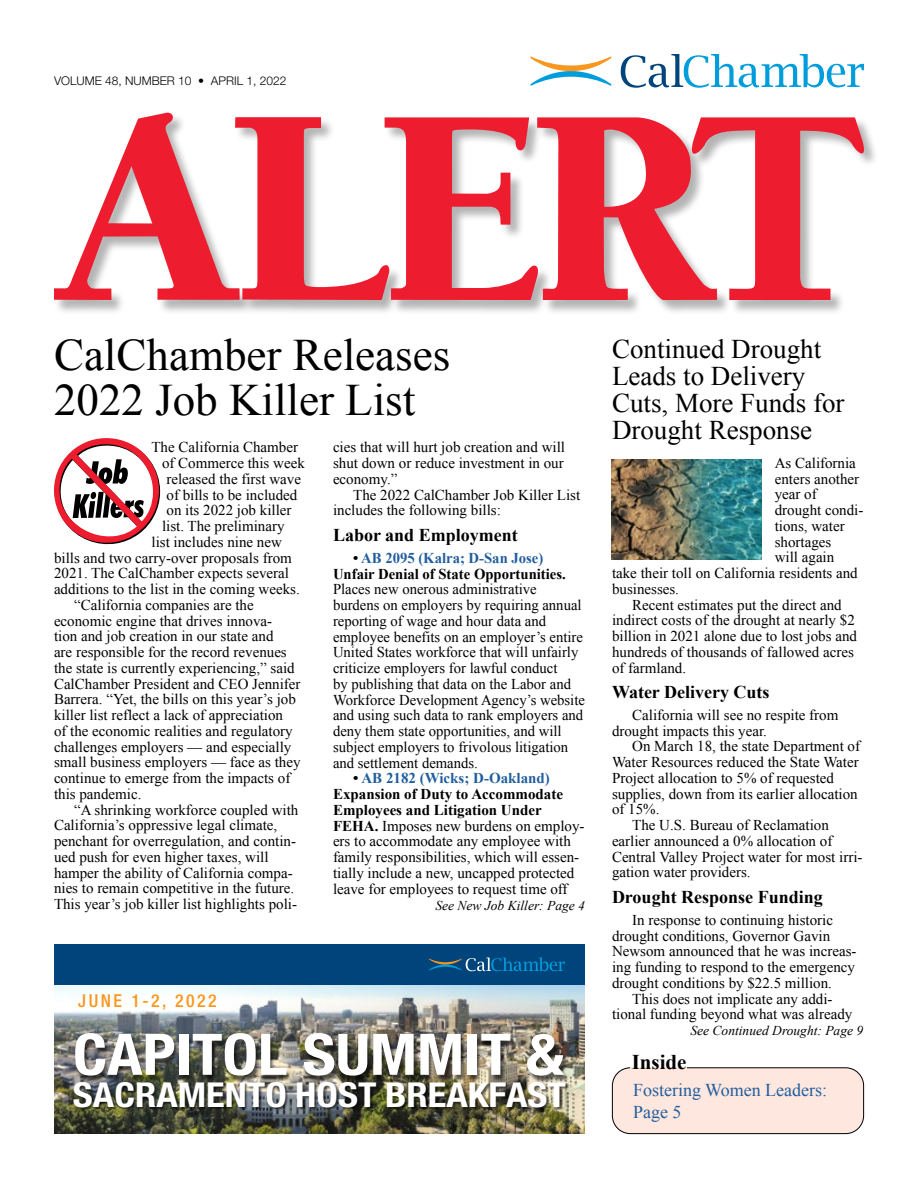
<style>
.page{position:relative;width:918px;height:1188px;background:#fff}
.page>*{position:absolute;margin:0;border:0;box-sizing:border-box;transform-origin:0 0}
.t1{font:700 condensed 57.3px "Helvetica Neue";color:#fff;scale:1.11 1}
.t2{font:45px/45px "Times New Roman";color:#000}
.t3{font:700 condensed 34.35px "Helvetica Neue";color:#fff;scale:1.12 1}
.t4{font:27px/27px "Times New Roman";color:#000}
.t5{font:700 21px "Times New Roman";color:#000}
.t6{font:700 18px "Times New Roman";color:#000}
.t7{font:18px/21.6px "Times New Roman";color:#215e9e}
.t8{font:500 condensed 17.85px "Helvetica Neue";letter-spacing:.14em;color:#f8971d}
.t9{font:15px/15.8px "Times New Roman";color:#000}
.t10{font:700 15px/15.8px "Times New Roman";color:#000;text-align:center}
.t11{font:italic 13.5px "Times New Roman";color:#000}
.t12{font:300 12px "Helvetica Neue";color:#000}
.s1{color:#215e9e}
.s2{font-weight:700}
.s3{font-weight:700;color:#215e9e}
</style>
<div class="page">
<svg style="left:530px;top:56px;width:82px;height:30px"></svg>
<svg style="left:621px;top:54px;width:243px;height:34px"></svg>
<div style="left:54px;top:113px;width:824px;height:202px;background:#000;opacity:.3"></div>
<svg style="left:54px;top:112px;width:814px;height:188px"></svg>
<div style="left:612px;top:1068px;width:252px;height:66px;background:#fee7de;border-radius:18px"></div>
<div style="left:612px;top:1067px;width:252px;height:67px;border:1px solid #000;border-radius:18px"></div>
<hr style="left:630px;top:1067px;width:57px;height:2px;background:#fee7de">
<svg style="left:54px;top:438px;width:106px;height:106px"></svg>
<img style="left:611px;top:459px;width:150px;height:101px">
<img style="left:54px;top:985px;width:531px;height:148px">
<div style="left:54px;top:944px;width:531px;height:41px;background:#00447c"></div>
<div style="left:76px;top:1034px;width:495px;height:50px;background:#000;opacity:.61"></div>
<div style="left:74px;top:1082px;width:495px;height:28px;background:#000;opacity:.61"></div>
<svg style="left:429px;top:958px;width:136px;height:13px"></svg>
<p class="t12" style="left:54px;top:73px;width:234px">VOLUME 48, NUMBER 10 • APRIL 1, 2022</p>
<h2 class="t2" style="left:54px;top:332px;width:398px">CalChamber Releases<br>2022 Job Killer List</h2>
<p class="t9" style="left:152px;top:439px;width:148px">The California Chamber</p>
<p class="t9" style="left:162px;top:455px;width:144px">of Commerce this week</p>
<p class="t9" style="left:166px;top:471px;width:136px">released the first wave</p>
<p class="t9" style="left:166px;top:487px;width:132px">of bills to be included</p>
<p class="t9" style="left:166px;top:502px;width:127px">on its 2022 job killer</p>
<p class="t9" style="left:162px;top:518px;width:124px">list. The preliminary</p>
<p class="t9" style="left:152px;top:534px;width:132px">list includes nine new</p>
<p class="t9" style="left:54px;top:550px;width:239px">bills and two carry-over proposals from</p>
<p class="t9" style="left:54px;top:565px;width:237px">2021. The CalChamber expects several</p>
<p class="t9" style="left:54px;top:581px;width:247px">additions to the list in the coming weeks.</p>
<p class="t9" style="left:74px;top:597px;width:181px">“California companies are the</p>
<p class="t9" style="left:54px;top:613px;width:220px">economic engine that drives innova-</p>
<p class="t9" style="left:54px;top:628px;width:221px">tion and job creation in our state and</p>
<p class="t9" style="left:54px;top:644px;width:234px">are responsible for the record revenues</p>
<p class="t9" style="left:54px;top:660px;width:242px">the state is currently experiencing,” said</p>
<p class="t9" style="left:54px;top:676px;width:248px">CalChamber President and CEO Jennifer</p>
<p class="t9" style="left:54px;top:691px;width:243px">Barrera. “Yet, the bills on this year’s job</p>
<p class="t9" style="left:54px;top:707px;width:231px">killer list reflect a lack of appreciation</p>
<p class="t9" style="left:54px;top:723px;width:240px">of the economic realities and regulatory</p>
<p class="t9" style="left:54px;top:739px;width:239px">challenges employers — and especially</p>
<p class="t9" style="left:54px;top:754px;width:248px">small business employers — face as they</p>
<p class="t9" style="left:54px;top:770px;width:238px">continue to emerge from the impacts of</p>
<p class="t9" style="left:54px;top:786px;width:89px">this pandemic.</p>
<p class="t9" style="left:74px;top:802px;width:226px">“A shrinking workforce coupled with</p>
<p class="t9" style="left:54px;top:817px;width:225px">California’s oppressive legal climate,</p>
<p class="t9" style="left:54px;top:833px;width:243px">penchant for overregulation, and contin-</p>
<p class="t9" style="left:54px;top:849px;width:216px">ued push for even higher taxes, will</p>
<p class="t9" style="left:54px;top:865px;width:240px">hamper the ability of California compa-</p>
<p class="t9" style="left:54px;top:880px;width:242px">nies to remain competitive in the future.</p>
<p class="t9" style="left:54px;top:896px;width:245px">This year’s job killer list highlights poli-</p>
<p class="t9" style="left:333px;top:439px;width:234px;text-align:justify">cies that will hurt job creation and will shut down or reduce investment in our economy.”</p>
<p class="t9" style="left:333px;top:487px;width:249px;text-indent:20px">The 2022 CalChamber Job Killer List includes the following bills:</p>
<p class="t6" style="left:333px;top:523px;width:186px">Labor and Employment</p>
<p class="t10" style="left:333px;top:550px;width:234px">• <span class="s1">AB 2095 (Kalra; D-San Jose)<br></span>Unfair Denial of State Opportunities.</p>
<p class="t9" style="left:333px;top:581px;width:254px">Places new onerous administrative burdens on employers by requiring annual reporting of wage and hour data and employee benefits on an employer’s entire United States workforce that will unfairly criticize employers for lawful conduct<br>by publishing that data on the Labor and Workforce Development Agency’s website and using such data to rank employers and deny them state opportunities, and will subject employers to frivolous litigation and settlement demands.</p>
<p class="t9" style="left:333px;top:770px;width:253px;text-indent:20px"><span class="s2">•</span> <span class="s3">AB 2182 (Wicks; D-Oakland)<br></span><span class="s2">Expansion of Duty to Accommodate Employees and Litigation Under FEHA.</span> Imposes new burdens on employ&shy;ers to accommodate any employee with family responsibilities, which will essen&shy;tially include a new, uncapped protected leave for employees to request time off</p>
<p class="t11" style="left:435px;top:896px;width:151px">See New Job Killer: Page 4</p>
<p class="t8" style="left:78px;top:990px;width:140px">JUNE 1-2, 2022</p>
<h1 class="t1" style="left:73px;top:1020px;width:444px">CAPITOL SUMMIT &amp;</h1>
<h3 class="t3" style="left:73px;top:1074px;width:442px">SACRAMENTO HOST BREAKFAST</h3>
<h3 class="t4" style="left:612px;top:335px;width:234px">Continued Drought<br>Leads to Delivery<br>Cuts, More Funds for<br>Drought Response</h3>
<p class="t9" style="left:775px;top:455px;width:83px">As California</p>
<p class="t9" style="left:775px;top:470px;width:86px">enters another</p>
<p class="t9" style="left:775px;top:486px;width:44px">year of</p>
<p class="t9" style="left:775px;top:502px;width:90px">drought condi-</p>
<p class="t9" style="left:775px;top:518px;width:71px">tions, water</p>
<p class="t9" style="left:775px;top:533px;width:58px">shortages</p>
<p class="t9" style="left:775px;top:549px;width:61px">will again</p>
<p class="t9" style="left:612px;top:565px;width:247px">take their toll on California residents and</p>
<p class="t9" style="left:612px;top:581px;width:69px">businesses.</p>
<p class="t9" style="left:632px;top:596px;width:211px">Recent estimates put the direct and</p>
<p class="t9" style="left:612px;top:612px;width:244px">indirect costs of the drought at nearly $2</p>
<p class="t9" style="left:612px;top:628px;width:247px">billion in 2021 alone due to lost jobs and</p>
<p class="t9" style="left:612px;top:644px;width:244px">hundreds of thousands of fallowed acres</p>
<p class="t9" style="left:612px;top:659px;width:76px">of farmland.</p>
<p class="t6" style="left:612px;top:680px;width:159px">Water Delivery Cuts</p>
<p class="t9" style="left:612px;top:707px;width:228px;text-indent:20px">California will see no respite from drought impacts this year.</p>
<p class="t9" style="left:632px;top:738px;width:229px">On March 18, the state Department of</p>
<p class="t9" style="left:612px;top:754px;width:248px">Water Resources reduced the State Water</p>
<p class="t9" style="left:612px;top:770px;width:224px">Project allocation to 5% of requested</p>
<p class="t9" style="left:612px;top:786px;width:247px">supplies, down from its earlier allocation</p>
<p class="t9" style="left:612px;top:801px;width:49px">of 15%.</p>
<p class="t9" style="left:632px;top:817px;width:198px">The U.S. Bureau of Reclamation</p>
<p class="t9" style="left:612px;top:833px;width:222px">earlier announced a 0% allocation of</p>
<p class="t9" style="left:612px;top:849px;width:252px">Central Valley Project water for most irri-</p>
<p class="t9" style="left:612px;top:864px;width:140px">gation water providers.</p>
<p class="t6" style="left:612px;top:885px;width:212px">Drought Response Funding</p>
<p class="t9" style="left:632px;top:912px;width:202px">In response to continuing historic</p>
<p class="t9" style="left:612px;top:927px;width:220px">drought conditions, Governor Gavin</p>
<p class="t9" style="left:612px;top:943px;width:246px">Newsom announced that he was increas-</p>
<p class="t9" style="left:612px;top:959px;width:245px">ing funding to respond to the emergency</p>
<p class="t9" style="left:612px;top:975px;width:222px">drought conditions by $22.5 million.</p>
<p class="t9" style="left:632px;top:990px;width:202px">This does not implicate any addi-</p>
<p class="t9" style="left:612px;top:1006px;width:242px">tional funding beyond what was already</p>
<p class="t11" style="left:691px;top:1021px;width:174px">See Continued Drought: Page 9</p>
<h3 class="t5" style="left:632px;top:1048px;width:56px">Inside</h3>
<p class="t7" style="left:633px;top:1079px;width:196px">Fostering Women Leaders:<br>Page 5</p>
</div>
